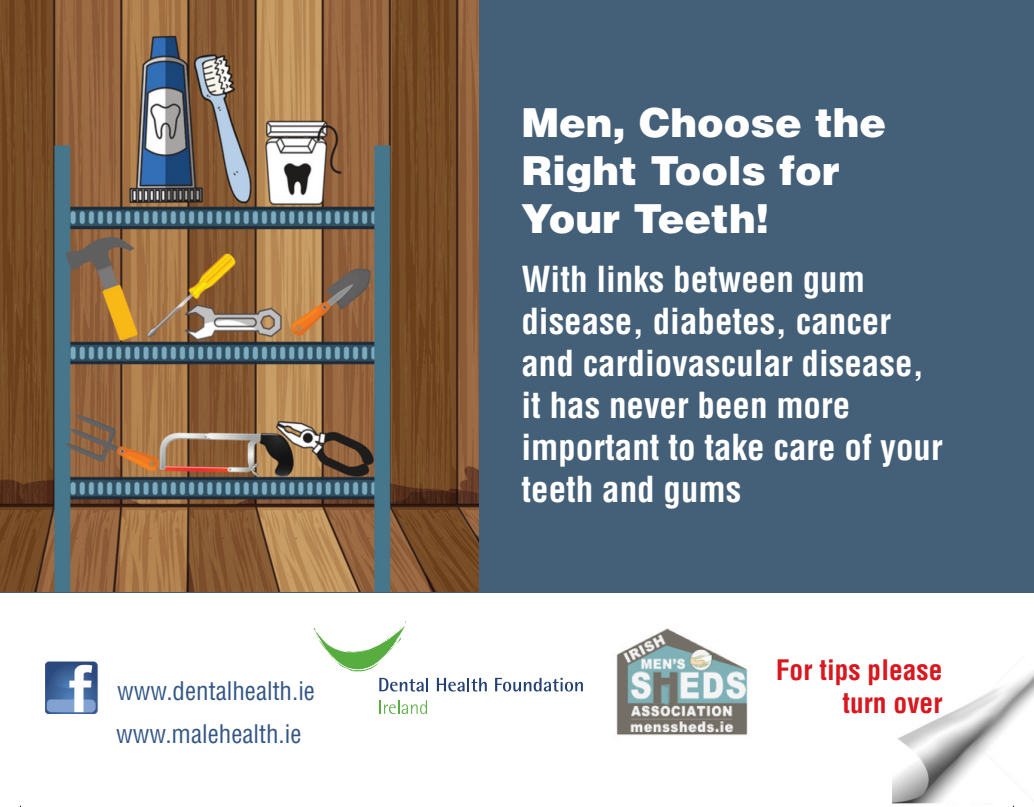
<style>
.page{position:relative;width:1034px;height:807px;background:#fff}
.page>*{position:absolute;margin:0;border:0;box-sizing:border-box;transform-origin:0 0}
.t1{font:900 40px/48px "Helvetica LT Std";color:#fff}
.t2{font:700 condensed 35px/42px "Helvetica LT Std";color:#fff}
.t3{font:700 condensed 27.5px/33px "Helvetica LT Std";color:#d8171f;text-align:right}
.t4{font:condensed 25px/43.5px "Helvetica LT Std";color:#335685}
</style>
<div class="page">
<div style="left:0;top:0;width:1033px;height:592px;background:#445f78"></div>
<img style="left:0;top:0;width:479px;height:591px">
<svg style="left:437px;top:677px;width:49px;height:14px"></svg>
<svg style="left:495px;top:677px;width:87px;height:14px"></svg>
<svg style="left:313px;top:621px;width:115px;height:92px"></svg>
<img style="left:616px;top:628px;width:132px;height:108px">
<img style="left:892px;top:672px;width:141px;height:132px">
<img style="left:45px;top:661px;width:54px;height:52px">
<p class="t4" style="left:116px;top:670px;width:200px">www.dentalhealth.ie www.malehealth.ie</p>
<p class="t1" style="left:521px;top:102px;width:366px">Men, Choose the<br>Right Tools for<br>Your Teeth!</p>
<p class="t2" style="left:521px;top:261px;width:422px">With links between gum disease, diabetes, cancer and cardiovascular disease, it has never been more important to take care of your teeth and gums</p>
<p class="t3" style="left:775px;top:655px;width:168px">For tips please turn over</p>
</div>
